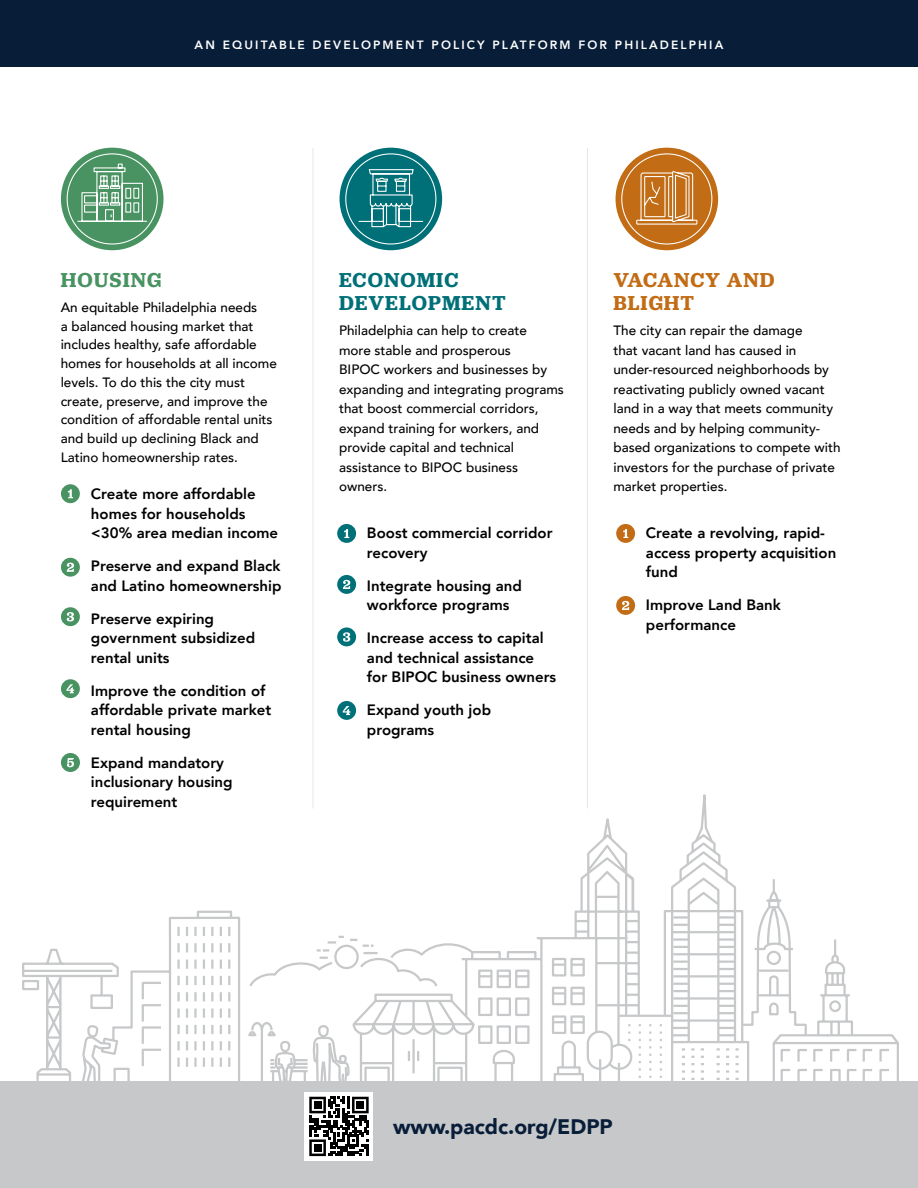
<style>
.page{position:relative;width:918px;height:1188px;background:#fff}
.page>*{position:absolute;margin:0;border:0;box-sizing:border-box;transform-origin:0 0}
.t1{font:600 21px/22.5px "Jubilat";letter-spacing:.05em;color:#007078}
.t2{font:900 21px "Avenir";color:#081d38}
.t3{font:600 21px/22.5px "Jubilat";letter-spacing:.05em;color:#c26c15}
.t4{font:600 21px "Jubilat";letter-spacing:.05em;color:#499362}
.t5{font:800 15px/19.5px "Avenir";color:#000}
.t6{font:500 13.5px/19.5px "Avenir";color:#000}
.t7{font:800 12px "Avenir";letter-spacing:.175em;color:#fff}
</style>
<div class="page">
<div style="left:0;top:1082px;width:918px;height:106px;background:#c6c8ca"></div>
<div style="left:61px;top:148px;width:103px;height:102px;background:#499362;border-radius:50%"></div>
<svg style="left:66px;top:153px;width:92px;height:92px"></svg>
<hr style="left:313px;top:148px;width:1px;height:660px;background:#e6e7e8">
<hr style="left:587px;top:148px;width:1px;height:660px;background:#e6e7e8">
<div style="left:0;top:0;width:918px;height:67px;background:#081d38"></div>
<div style="left:61px;top:484px;width:19px;height:19px;background:#499362;border-radius:50%"></div>
<svg style="left:68px;top:489px;width:5px;height:9px"></svg>
<div style="left:61px;top:558px;width:19px;height:19px;background:#499362;border-radius:50%"></div>
<svg style="left:67px;top:563px;width:7px;height:9px"></svg>
<div style="left:61px;top:607px;width:19px;height:19px;background:#499362;border-radius:50%"></div>
<svg style="left:67px;top:612px;width:7px;height:9px"></svg>
<div style="left:61px;top:679px;width:19px;height:19px;background:#499362;border-radius:50%"></div>
<svg style="left:66px;top:684px;width:8px;height:9px"></svg>
<div style="left:61px;top:753px;width:19px;height:19px;background:#499362;border-radius:50%"></div>
<svg style="left:67px;top:758px;width:7px;height:2px"></svg>
<div style="left:337px;top:524px;width:19px;height:19px;background:#007078;border-radius:50%"></div>
<svg style="left:344px;top:529px;width:5px;height:9px"></svg>
<div style="left:337px;top:575px;width:19px;height:19px;background:#007078;border-radius:50%"></div>
<svg style="left:343px;top:580px;width:7px;height:9px"></svg>
<div style="left:337px;top:627px;width:19px;height:19px;background:#007078;border-radius:50%"></div>
<svg style="left:343px;top:632px;width:7px;height:10px"></svg>
<div style="left:337px;top:701px;width:19px;height:19px;background:#007078;border-radius:50%"></div>
<svg style="left:343px;top:706px;width:7px;height:9px"></svg>
<div style="left:616px;top:524px;width:19px;height:19px;background:#c26c15;border-radius:50%"></div>
<svg style="left:623px;top:529px;width:5px;height:9px"></svg>
<div style="left:616px;top:596px;width:19px;height:19px;background:#c26c15;border-radius:50%"></div>
<svg style="left:622px;top:601px;width:7px;height:9px"></svg>
<svg style="left:21px;top:760px;width:688px;height:359px"></svg>
<svg style="left:112px;top:832px;width:788px;height:254px"></svg>
<div style="left:340px;top:148px;width:102px;height:102px;background:#007078;border-radius:50%"></div>
<svg style="left:359px;top:169px;width:64px;height:59px"></svg>
<div style="left:616px;top:148px;width:102px;height:102px;background:#c26c15;border-radius:50%"></div>
<svg style="left:636px;top:171px;width:62px;height:54px"></svg>
<div style="left:305px;top:1092px;width:68px;height:69px;background:#fff"></div>
<svg style="left:309px;top:1097px;width:60px;height:59px"></svg>
<div style="left:314px;top:1101px;width:7px;height:8px;background:#000"></div>
<div style="left:357px;top:1101px;width:7px;height:8px;background:#000"></div>
<div style="left:314px;top:1144px;width:7px;height:7px;background:#000"></div>
<p class="t7" style="left:195px;top:36px;width:530px">AN EQUITABLE DEVELOPMENT POLICY PLATFORM FOR PHILADELPHIA</p>
<p class="t4" style="left:61px;top:267px;width:102px">HOUSING</p>
<p class="t6" style="left:61px;top:297px;width:218px;line-height:18.8px">An equitable Philadelphia needs<br>a balanced housing market that includes healthy, safe affordable homes for households at all income levels. To do this the city must create, preserve, and improve the condition of affordable rental units and build up declining Black and Latino homeownership rates.</p>
<p class="t5" style="left:91px;top:484px;width:189px">Create more affordable homes for households &lt;30% area median income</p>
<p class="t5" style="left:91px;top:556px;width:192px">Preserve and expand Black and Latino homeownership</p>
<p class="t5" style="left:91px;top:609px;width:166px">Preserve expiring government subsidized rental units</p>
<p class="t5" style="left:91px;top:681px;width:182px">Improve the condition of affordable private market rental housing</p>
<p class="t5" style="left:91px;top:753px;width:143px">Expand mandatory inclusionary housing requirement</p>
<p class="t1" style="left:339px;top:269px;width:168px">ECONOMIC<br>DEVELOPMENT</p>
<p class="t6" style="left:339px;top:320px;width:226px">Philadelphia can help to create<br>more stable and prosperous<br>BIPOC workers and businesses by expanding and integrating programs that boost commercial corridors, expand training for workers, and provide capital and technical assistance to BIPOC business owners.</p>
<p class="t5" style="left:367px;top:523px;width:187px">Boost commercial corridor recovery</p>
<p class="t5" style="left:367px;top:576px;width:156px">Integrate housing and workforce programs</p>
<p class="t5" style="left:367px;top:628px;width:191px">Increase access to capital and technical assistance for BIPOC business owners</p>
<p class="t5" style="left:367px;top:700px;width:126px">Expand youth job programs</p>
<p class="t3" style="left:613px;top:269px;width:163px">VACANCY AND<br>BLIGHT</p>
<p class="t6" style="left:613px;top:320px;width:229px">The city can repair the damage<br>that vacant land has caused in under-resourced neighborhoods by reactivating publicly owned vacant land in a way that meets community needs and by helping community&shy;based organizations to compete with investors for the purchase of private market properties.</p>
<p class="t5" style="left:646px;top:523px;width:192px">Create a revolving, rapid&shy;access property acquisition fund</p>
<p class="t5" style="left:646px;top:595px;width:137px">Improve Land Bank performance</p>
<p class="t2" style="left:393px;top:1109px;width:221px">www.pacdc.org/EDPP</p>
</div>
